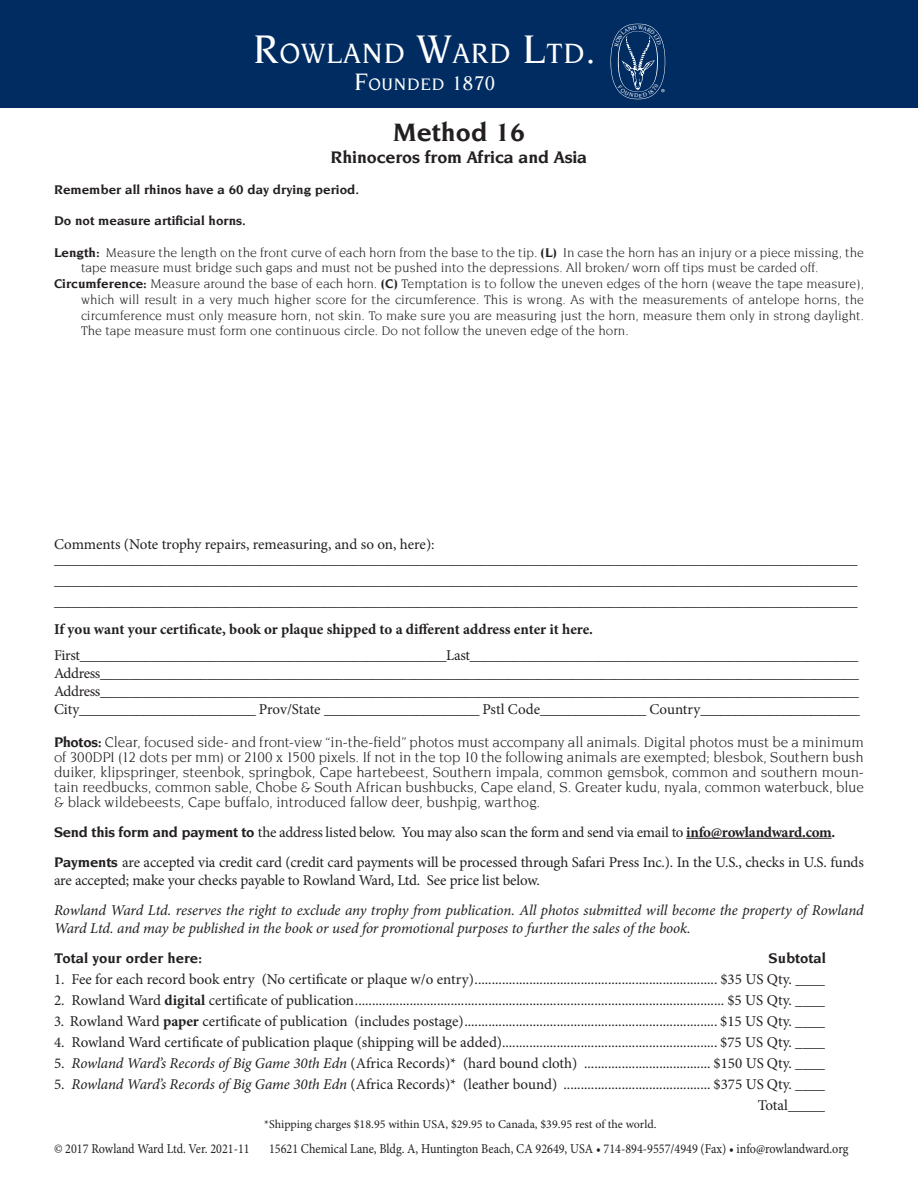
<style>
.page{position:relative;width:918px;height:1188px;background:#fff}
.page>*{position:absolute;margin:0;border:0;box-sizing:border-box;transform-origin:0 0}
.t1{font:500 30px "Novarese";letter-spacing:.03em;color:#fff}
.t2{font:700 27px "Novarese";color:#231f20}
.t3{font:700 18px "Novarese";letter-spacing:-.01em;color:#231f20}
.t4{font:500 17.85px "Novarese";letter-spacing:.045em;color:#fff}
.t5{font:15px/21px "Minion Pro";letter-spacing:-.005em;color:#231f20}
.t6{font:15px/15px "Novarese";letter-spacing:-.005em;color:#231f20;text-align:justify}
.t7{font:15px "Minion Pro";letter-spacing:-.025em;color:#231f20}
.t8{font:italic 15px/18px "Minion Pro";letter-spacing:-.01em;color:#231f20}
.t9{font:700 15px "Minion Pro";letter-spacing:-.005em;color:#231f20}
.t10{font:700 15px "Novarese";color:#231f20}
.t11{font:13.5px/15.8px "Novarese";color:#231f20}
.t12{font:13.5px "Minion Pro";color:#231f20;scale:.9 1}
.t13{font:700 13.5px "Novarese";color:#231f20}
.t14{font:12px "Minion Pro";color:#231f20}
.s1{font-size:42.9px}
.s2{font-size:25.65px}
.s3{font-size:21.3px}
.s4{font-weight:700}
.s5{font-family:"Novarese";font-weight:700}
.s6{font-style:italic}
</style>
<div class="page">
<hr style="left:686px;top:838px;width:146px;height:1px;background:#231f20">
<div style="left:0;top:0;width:918px;height:108px;background:#002c62"></div>
<svg style="left:611px;top:24px;width:54px;height:75px"></svg>
<p class="t1" style="left:253px;top:40px;width:344px"><span class="s1">R</span>OWLAND <span class="s1">W</span>ARD <span class="s1">L</span>TD<span class="s1">.</span></p>
<p class="t4" style="left:354px;top:76px;width:143px"><span class="s2">F</span>OUNDED <span class="s3">1870</span></p>
<p class="t2" style="left:393px;top:120px;width:134px">Method 16</p>
<p class="t3" style="left:331px;top:149px;width:258px">Rhinoceros from Africa and Asia</p>
<p class="t13" style="left:54px;top:183px;width:307px">Remember all rhinos have a 60 day drying period.</p>
<p class="t13" style="left:54px;top:215px;width:194px">Do not measure artificial horns.</p>
<p class="t11" style="left:81px;top:245px;width:784px;text-indent:-27px"><span class="s4">Length:</span> Measure the length on the front curve of each horn from the base to the tip. <span class="s4">(L)</span> In case the horn has an injury or a piece missing, the tape measure must bridge such gaps and must not be pushed into the depressions. All broken/ worn off tips must be carded off.</p>
<p class="t11" style="left:81px;top:277px;width:785px;text-align:justify;text-indent:-27px"><span class="s4">Circumference:</span> Measure around the base of each horn. <span class="s4">(C)</span> Temptation is to follow the uneven edges of the horn (weave the tape measure), which will result in a very much higher score for the circumference. This is wrong. As with the measurements of antelope horns, the circumference must only measure horn, not skin. To make sure you are measuring just the horn, measure them only in strong daylight.<br>The tape measure must form one continuous circle. Do not follow the uneven edge of the horn.</p>
<p class="t5" style="left:54px;top:534px;width:382px">Comments (Note trophy repairs, remeasuring, and so on, here):</p>
<p class="t5" style="left:54px;top:549px;width:805px">_________________________________________________________________________________________________________________ _________________________________________________________________________________________________________________</p>
<p class="t5" style="left:54px;top:591px;width:805px">_________________________________________________________________________________________________________________</p>
<p class="t9" style="left:54px;top:619px;width:541px">If you want your certificate, book or plaque shipped to a different address enter it here.</p>
<p class="t7" style="left:54px;top:645px;width:806px">First___________________________________________________Last______________________________________________________</p>
<p class="t7" style="left:54px;top:663px;width:806px">Address__________________________________________________________________________________________________________</p>
<p class="t7" style="left:54px;top:681px;width:806px">Address__________________________________________________________________________________________________________</p>
<p class="t5" style="left:54px;top:699px;width:807px">City_________________________ Prov/State ______________________ Pstl Code_______________ Country_______________________</p>
<p class="t6" style="left:54px;top:735px;width:811px"><span class="s4">Photos:</span> Clear, focused side- and front-view “in-the-field” photos must accompany all animals. Digital photos must be a minimum of 300DPI (12 dots per mm) or 2100 x 1500 pixels. If not in the top 10 the following animals are exempted; blesbok, Southern bush duiker, klipspringer, steenbok, springbok, Cape hartebeest, Southern impala, common gemsbok, common and southern moun&shy;tain reedbucks, common sable, Chobe &amp; South African bushbucks, Cape eland, S. Greater kudu, nyala, common waterbuck, blue &amp; black wildebeests, Cape buffalo, introduced fallow deer, bushpig, warthog.</p>
<p class="t5" style="left:54px;top:822px;width:783px"><span class="s5">Send this form and payment to</span> the address listed below. You may also scan the form and send via email to <span class="s4">info@rowlandward.com.</span></p>
<p class="t5" style="left:54px;top:853px;width:811px;line-height:18px"><span class="s5">Payments</span> are accepted via credit card (credit card payments will be processed through Safari Press Inc.). In the U.S., checks in U.S. funds are accepted; make your checks payable to Rowland Ward, Ltd. See price list below.</p>
<p class="t8" style="left:54px;top:901px;width:811px">Rowland Ward Ltd. reserves the right to exclude any trophy from publication. All photos submitted will become the property of Rowland<br>Ward Ltd. and may be published in the book or used for promotional purposes to further the sales of the book.</p>
<p class="t10" style="left:54px;top:951px;width:150px">Total your order here:</p>
<p class="t10" style="left:769px;top:951px;width:59px">Subtotal</p>
<p class="t5" style="left:54px;top:969px;width:773px">1. Fee for each record book entry (No certificate or plaque w/o entry)....................................................................... $35 US Qty. ____</p>
<p class="t5" style="left:54px;top:990px;width:773px">2. Rowland Ward <span class="s4">digital</span> certificate of publication............................................................................................................ $5 US Qty. ____</p>
<p class="t5" style="left:54px;top:1011px;width:773px">3. Rowland Ward <span class="s4">paper</span> certificate of publication (includes postage).......................................................................... $15 US Qty. ____</p>
<p class="t5" style="left:54px;top:1032px;width:773px">4. Rowland Ward certificate of publication plaque (shipping will be added)............................................................... $75 US Qty. ____</p>
<p class="t5" style="left:54px;top:1053px;width:773px">5. <span class="s6">Rowland Ward’s Records of Big Game 30th Edn</span> (Africa Records)* (hard bound cloth) ..................................... $150 US Qty. ____</p>
<p class="t5" style="left:54px;top:1074px;width:773px">5. <span class="s6">Rowland Ward’s Records of Big Game 30th Edn</span> (Africa Records)* (leather bound) ........................................... $375 US Qty. ____</p>
<p class="t5" style="left:758px;top:1095px;width:69px">Total_____</p>
<p class="t14" style="left:264px;top:1116px;width:394px">*Shipping charges $18.95 within USA, $29.95 to Canada, $39.95 rest of the world.</p>
<p class="t12" style="left:54px;top:1140px;width:219px">© 2017 Rowland Ward Ltd. Ver. 2021-11</p>
<p class="t12" style="left:269px;top:1140px;width:645px">15621 Chemical Lane, Bldg. A, Huntington Beach, CA 92649, USA • 714-894-9557/4949 (Fax) • info@rowlandward.org</p>
</div>
